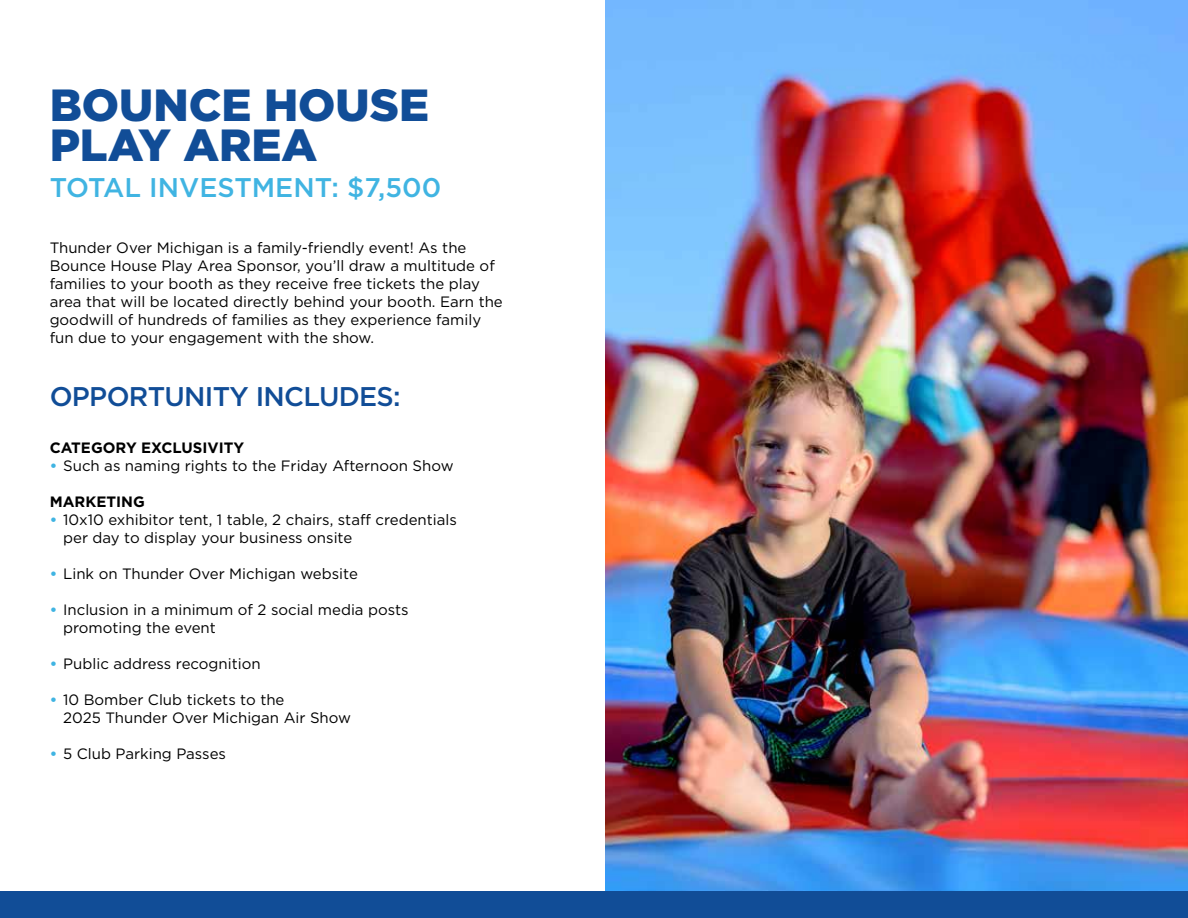
<style>
.page{position:relative;width:1188px;height:918px;background:#fff}
.page>*{position:absolute;margin:0;border:0;box-sizing:border-box;transform-origin:0 0}
.t1{font:900 45px/40.5px "Gotham HTF";color:#114d97}
.t2{font:500 27px "Gotham HTF";color:#40b4e2}
.t3{font:500 27px "Gotham HTF";letter-spacing:-.025em;color:#114d97}
.t4{font:15px/18px "Gotham HTF";color:#000}
.t5{font:700 15px "Gotham HTF";color:#000}
.s1{font-weight:700;color:#40b4e2}
</style>
<div class="page">
<div style="left:0;top:891px;width:1188px;height:27px;background:#114d97"></div>
<img style="left:605px;top:0;width:583px;height:891px">
<h1 class="t1" style="left:50px;top:84px;width:381px">BOUNCE HOUSE<br>PLAY AREA</h1>
<h2 class="t2" style="left:50px;top:172px;width:393px">TOTAL INVESTMENT: $7,500</h2>
<p class="t4" style="left:50px;top:239px;width:455px">Thunder Over Michigan is a family-friendly event! As the Bounce House Play Area Sponsor, you’ll draw a multitude of families to your booth as they receive free tickets the play area that will be located directly behind your booth. Earn the goodwill of hundreds of families as they experience family fun due to your engagement with the show.</p>
<h2 class="t3" style="left:50px;top:381px;width:353px">OPPORTUNITY INCLUDES:</h2>
<p class="t5" style="left:50px;top:439px;width:196px">CATEGORY EXCLUSIVITY</p>
<p class="t4" style="left:50px;top:456px;width:405px"><span class="s1">•</span> Such as naming rights to the Friday Afternoon Show</p>
<p class="t5" style="left:50px;top:493px;width:97px">MARKETING</p>
<p class="t4" style="left:63px;top:510px;width:395px;text-indent:-14px"><span class="s1">•</span> 10x10 exhibitor tent, 1 table, 2 chairs, staff credentials per day to display your business onsite</p>
<p class="t4" style="left:50px;top:564px;width:310px"><span class="s1">•</span> Link on Thunder Over Michigan website</p>
<p class="t4" style="left:63px;top:600px;width:347px;text-indent:-14px"><span class="s1">•</span> Inclusion in a minimum of 2 social media posts promoting the event</p>
<p class="t4" style="left:50px;top:654px;width:213px"><span class="s1">•</span> Public address recognition</p>
<p class="t4" style="left:63px;top:690px;width:289px;text-indent:-14px"><span class="s1">•</span> 10 Bomber Club tickets to the<br>2025 Thunder Over Michigan Air Show</p>
<p class="t4" style="left:50px;top:744px;width:178px"><span class="s1">•</span> 5 Club Parking Passes</p>
</div>
